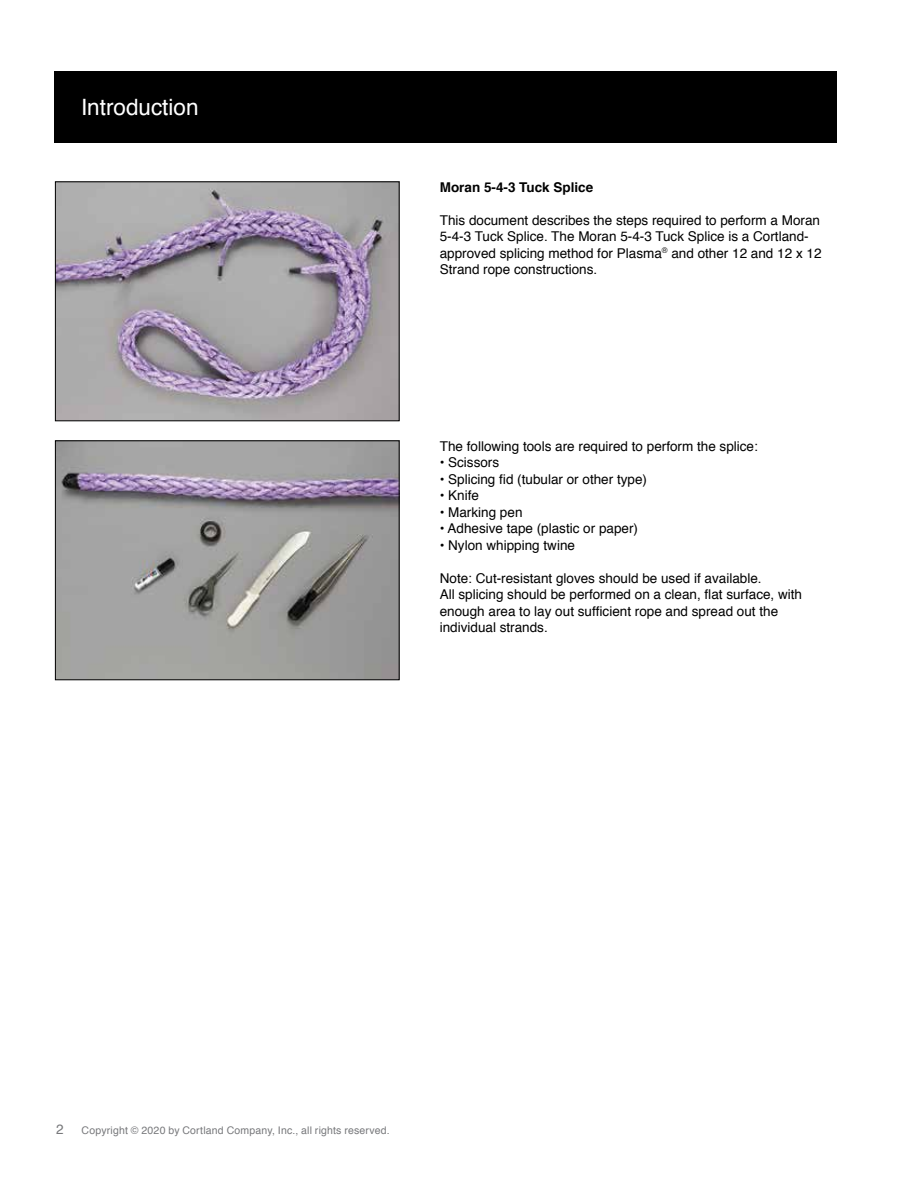
<style>
.page{position:relative;width:918px;height:1188px;background:#fff}
.page>*{position:absolute;margin:0;border:0;box-sizing:border-box;transform-origin:0 0}
.t1{font:22.5px "Helvetica";color:#fff}
.t2{font:13.5px/16.5px "Helvetica";color:#000}
.t3{font:700 13.5px "Helvetica";color:#000}
.t4{font:13.5px "Helvetica";color:#77787b}
.t5{font:10.5px "Helvetica";letter-spacing:.015em;color:#77787b}
</style>
<div class="page">
<div style="left:54px;top:71px;width:783px;height:72px;background:#000"></div>
<img style="left:57px;top:183px;width:341px;height:236px">
<div style="left:55px;top:181px;width:345px;height:240px;border:1px solid #000"></div>
<img style="left:57px;top:442px;width:341px;height:236px">
<div style="left:55px;top:440px;width:345px;height:240px;border:1px solid #000"></div>
<h1 class="t1" style="left:81px;top:90px;width:119px">Introduction</h1>
<p class="t3" style="left:440px;top:176px;width:155px">Moran 5-4-3 Tuck Splice</p>
<p class="t2" style="left:440px;top:212px;width:383px">This document describes the steps required to perform a Moran 5-4-3 Tuck Splice. The Moran 5-4-3 Tuck Splice is a Cortland&shy;approved splicing method for Plasma<sup>®</sup> and other 12 and 12 x 12<br>Strand rope constructions.</p>
<p class="t2" style="left:440px;top:438px;width:320px">The following tools are required to perform the splice:</p>
<p class="t2" style="left:440px;top:454px;width:61px">• Scissors</p>
<p class="t2" style="left:440px;top:471px;width:209px">• Splicing fid (tubular or other type)</p>
<p class="t2" style="left:440px;top:487px;width:41px">• Knife</p>
<p class="t2" style="left:440px;top:504px;width:84px">• Marking pen</p>
<p class="t2" style="left:440px;top:520px;width:200px">• Adhesive tape (plastic or paper)</p>
<p class="t2" style="left:440px;top:537px;width:137px">• Nylon whipping twine</p>
<p class="t2" style="left:440px;top:570px;width:364px">Note: Cut-resistant gloves should be used if available.<br>All splicing should be performed on a clean, flat surface, with enough area to lay out sufficient rope and spread out the individual strands.</p>
<p class="t4" style="left:56px;top:1118px;width:9px">2</p>
<p class="t5" style="left:82px;top:1122px;width:310px">Copyright © 2020 by Cortland Company, Inc., all rights reserved.</p>
</div>
